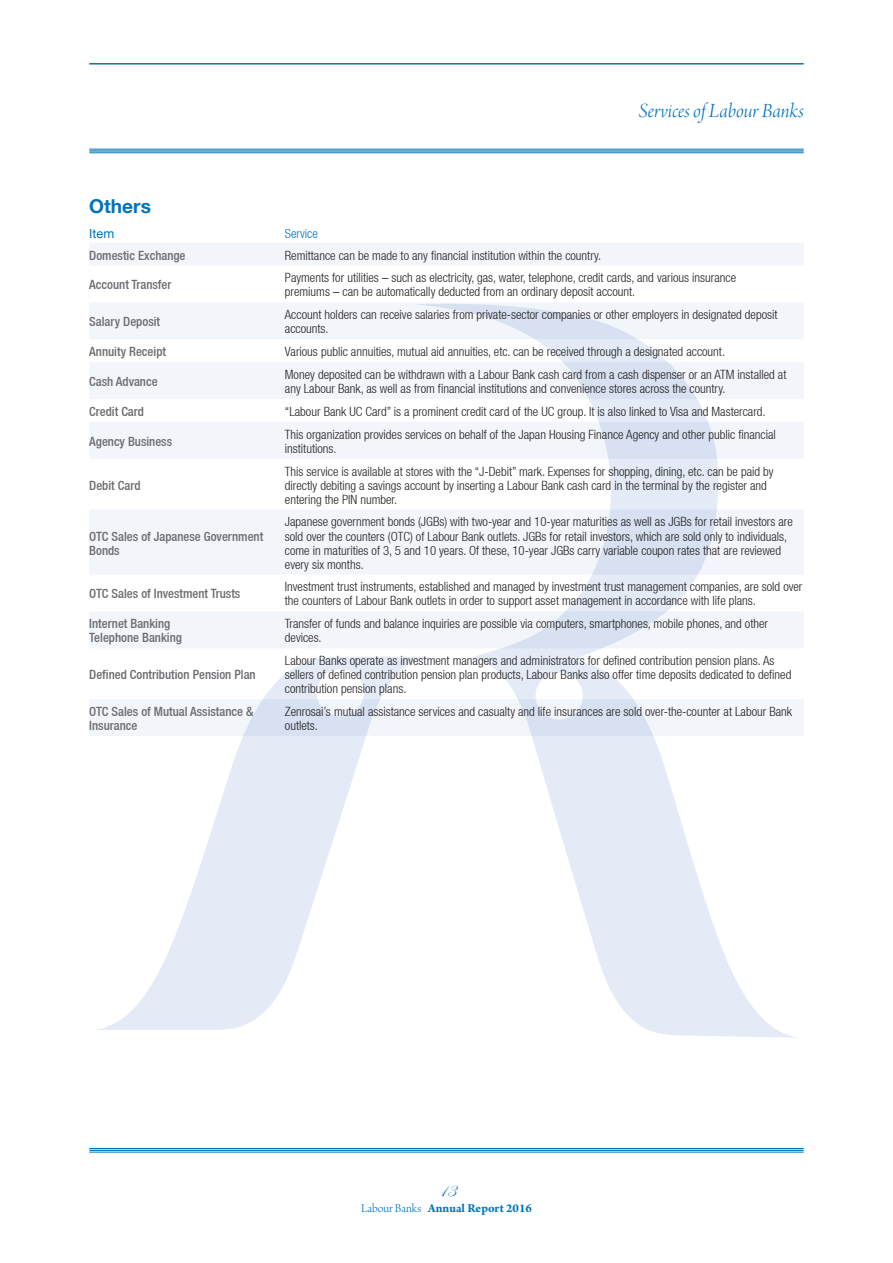
<style>
.page{position:relative;width:893px;height:1263px;background:#fff}
.page>*{position:absolute;margin:0;border:0;box-sizing:border-box;transform-origin:0 0}
.t1{font:21.3px "Arno Pro Light Italic Display";color:#0073bc}
.t2{font:700 19.2px "Helvetica Neue";color:#0073bc}
.t3{font:19.2px "Edwardian Script ITC";color:#0073bc}
.t4{font:300 condensed 12.75px/14.1px "Helvetica Neue LT";color:#231f20}
.t5{font:500 condensed 12.75px/14.1px "Helvetica Neue LT";color:#6c6d70}
.t6{font:700 12.75px "Arno Pro";color:#0073bc}
.t7{font:300 condensed 12.75px "Helvetica Neue LT";color:#0073bc}
.t8{font:12.75px "Helvetica Neue";color:#0073bc}
.s1{font-family:"Arno Pro Light Display";font-weight:400}
</style>
<div class="page">
<svg style="left:95px;top:736px;width:271px;height:294px"></svg>
<svg style="left:532px;top:736px;width:266px;height:302px"></svg>
<hr style="left:89px;top:1148px;width:715px;height:1px;background:#0073bc">
<hr style="left:89px;top:1150px;width:715px;height:1px;background:#0073bc">
<hr style="left:89px;top:1152px;width:715px;height:1px;background:#0073bc">
<hr style="left:89px;top:149px;width:715px;height:1px;background:#0073bc">
<hr style="left:89px;top:150px;width:715px;height:2px;background:#0073bc">
<hr style="left:89px;top:152px;width:715px;height:1px;background:#0073bc">
<hr style="left:89px;top:63px;width:715px;height:2px;background:#0073bc">
<svg style="left:90px;top:243px;width:713px;height:493px;fill:#f2f5fa"></svg>
<h2 class="t2" style="left:89px;top:191px;width:63px">Others</h2>
<h1 class="t1" style="left:639px;top:99px;width:166px">Services of Labour Banks</h1>
<p class="t8" style="left:89px;top:225px;width:27px">Item</p>
<p class="t7" style="left:285px;top:227px;width:35px">Service</p>
<p class="t5" style="left:89px;top:248px;width:98px">Domestic Exchange</p>
<p class="t4" style="left:285px;top:248px;width:318px">Remittance can be made to any financial institution within the country.</p>
<p class="t5" style="left:89px;top:278px;width:84px">Account Transfer</p>
<p class="t4" style="left:285px;top:271px;width:453px">Payments for utilities – such as electricity, gas, water, telephone, credit cards, and various insurance premiums – can be automatically deducted from an ordinary deposit account.</p>
<p class="t5" style="left:89px;top:315px;width:72px">Salary Deposit</p>
<p class="t4" style="left:285px;top:308px;width:494px">Account holders can receive salaries from private-sector companies or other employers in designated deposit accounts.</p>
<p class="t5" style="left:89px;top:344px;width:78px">Annuity Receipt</p>
<p class="t4" style="left:285px;top:344px;width:442px">Various public annuities, mutual aid annuities, etc. can be received through a designated account.</p>
<p class="t5" style="left:89px;top:374px;width:70px">Cash Advance</p>
<p class="t4" style="left:285px;top:367px;width:503px">Money deposited can be withdrawn with a Labour Bank cash card from a cash dispenser or an ATM installed at any Labour Bank, as well as from financial institutions and convenience stores across the country.</p>
<p class="t5" style="left:89px;top:404px;width:56px">Credit Card</p>
<p class="t4" style="left:285px;top:404px;width:482px">“Labour Bank UC Card” is a prominent credit card of the UC group. It is also linked to Visa and Mastercard.</p>
<p class="t5" style="left:89px;top:434px;width:84px">Agency Business</p>
<p class="t4" style="left:285px;top:427px;width:492px">This organization provides services on behalf of the Japan Housing Finance Agency and other public financial institutions.</p>
<p class="t5" style="left:89px;top:478px;width:53px">Debit Card</p>
<p class="t4" style="left:285px;top:464px;width:490px">This service is available at stores with the “J-Debit” mark. Expenses for shopping, dining, etc. can be paid by directly debiting a savings account by inserting a Labour Bank cash card in the terminal by the register and entering the PIN number.</p>
<p class="t5" style="left:89px;top:529px;width:175px">OTC Sales of Japanese Government<br>Bonds</p>
<p class="t4" style="left:285px;top:515px;width:509px">Japanese government bonds (JGBs) with two-year and 10-year maturities as well as JGBs for retail investors are sold over the counters (OTC) of Labour Bank outlets. JGBs for retail investors, which are sold only to individuals, come in maturities of 3, 5 and 10 years. Of these, 10-year JGBs carry variable coupon rates that are reviewed every six months.</p>
<p class="t5" style="left:89px;top:587px;width:153px">OTC Sales of Investment Trusts</p>
<p class="t4" style="left:285px;top:580px;width:519px">Investment trust instruments, established and managed by investment trust management companies, are sold over the counters of Labour Bank outlets in order to support asset management in accordance with life plans.</p>
<p class="t5" style="left:89px;top:616px;width:94px">Internet Banking<br>Telephone Banking</p>
<p class="t4" style="left:285px;top:617px;width:485px">Transfer of funds and balance inquiries are possible via computers, smartphones, mobile phones, and other devices.</p>
<p class="t5" style="left:89px;top:667px;width:168px">Defined Contribution Pension Plan</p>
<p class="t4" style="left:285px;top:653px;width:508px">Labour Banks operate as investment managers and administrators for defined contribution pension plans. As sellers of defined contribution pension plan products, Labour Banks also offer time deposits dedicated to defined contribution pension plans.</p>
<p class="t5" style="left:89px;top:704px;width:166px">OTC Sales of Mutual Assistance &amp;<br>Insurance</p>
<p class="t4" style="left:285px;top:704px;width:509px">Zenrosai’s mutual assistance services and casualty and life insurances are sold over-the-counter at Labour Bank outlets.</p>
<h2 class="t3" style="left:437px;top:1180px;width:20px">13</h2>
<p class="t6" style="left:361px;top:1201px;width:172px"><span class="s1">Labour Banks</span> Annual Report 2016</p>
</div>
